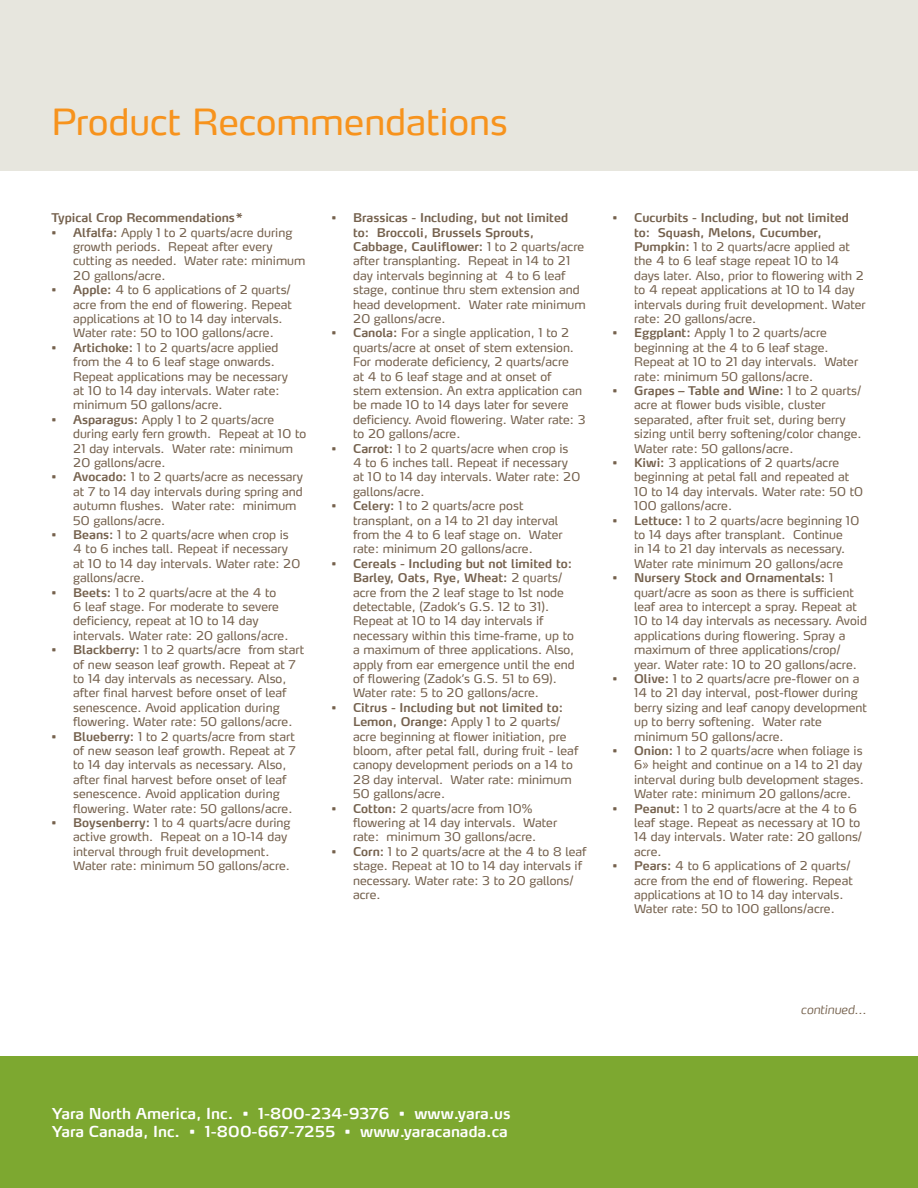
<style>
.page{position:relative;width:918px;height:1188px;background:#fff}
.page>*{position:absolute;margin:0;border:0;box-sizing:border-box;transform-origin:0 0}
.t1{font:36px "Yara Max LF";color:#f7931d}
.t2{font:600 15px/18px "Yara Max LF";color:#fff}
.t3{font:12px/14.4px "Yara Max LF";color:#75614d}
.t4{font:600 12px "Yara Max LF";color:#75614d}
.t5{font:italic 300 12px "Yara Max LF";color:#75614d}
.s1{font-weight:600}
</style>
<div class="page">
<div style="left:0;top:0;width:918px;height:171px;background:#e7e6de"></div>
<div style="left:0;top:1056px;width:918px;height:132px;background:#7da830"></div>
<h1 class="t1" style="left:52px;top:99px;width:458px">Product Recommendations</h1>
<p class="t4" style="left:52px;top:210px;width:194px">Typical Crop Recommendations*</p>
<p class="t3" style="left:73px;top:225px;width:234px;text-indent:-22px"><span class="s1">• Alfalfa:</span> Apply 1 to 2 quarts/acre during growth periods. Repeat after every cutting as needed. Water rate: minimum 20 gallons/acre.</p>
<p class="t3" style="left:73px;top:282px;width:220px;text-indent:-22px"><span class="s1">• Apple:</span> 4 to 6 applications of 2 quarts/ acre from the end of flowering. Repeat applications at 10 to 14 day intervals.<br>Water rate: 50 to 100 gallons/acre.</p>
<p class="t3" style="left:73px;top:340px;width:216px;text-indent:-22px"><span class="s1">• Artichoke:</span> 1 to 2 quarts/acre applied from the 4 to 6 leaf stage onwards.<br>Repeat applications may be necessary at 10 to 14 day intervals. Water rate: minimum 50 gallons/acre.</p>
<p class="t3" style="left:73px;top:412px;width:235px;text-indent:-22px"><span class="s1">• Asparagus:</span> Apply 1 to 2 quarts/acre during early fern growth. Repeat at 10 to 21 day intervals. Water rate: minimum 20 gallons/acre.</p>
<p class="t3" style="left:73px;top:470px;width:231px;text-indent:-22px"><span class="s1">• Avocado:</span> 1 to 2 quarts/acre as necessary at 7 to 14 day intervals during spring and autumn flushes. Water rate: minimum 50 gallons/acre.</p>
<p class="t3" style="left:73px;top:527px;width:229px;text-indent:-22px"><span class="s1">• Beans:</span> 1 to 2 quarts/acre when crop is<br>4 to 6 inches tall. Repeat if necessary at 10 to 14 day intervals. Water rate: 20 gallons/acre.</p>
<p class="t3" style="left:73px;top:585px;width:217px;text-indent:-22px"><span class="s1">• Beets:</span> 1 to 2 quarts/acre at the 4 to<br>6 leaf stage. For moderate to severe deficiency, repeat at 10 to 14 day intervals. Water rate: 20 gallons/acre.</p>
<p class="t3" style="left:73px;top:642px;width:233px;text-indent:-22px"><span class="s1">• Blackberry:</span> 1 to 2 quarts/acre from start of new season leaf growth. Repeat at 7 to 14 day intervals as necessary. Also, after final harvest before onset of leaf senescence. Avoid application during flowering. Water rate: 50 gallons/acre.</p>
<p class="t3" style="left:73px;top:729px;width:224px;text-indent:-22px"><span class="s1">• Blueberry:</span> 1 to 2 quarts/acre from start of new season leaf growth. Repeat at 7 to 14 day intervals as necessary. Also, after final harvest before onset of leaf senescence. Avoid application during flowering. Water rate: 50 gallons/acre.</p>
<p class="t3" style="left:73px;top:815px;width:219px;text-indent:-22px"><span class="s1">• Boysenberry:</span> 1 to 4 quarts/acre during active growth. Repeat on a 10-14 day interval through fruit development.<br>Water rate: minimum 50 gallons/acre.</p>
<p class="t3" style="left:353px;top:210px;width:234px;text-indent:-22px"><span class="s1">• Brassicas - Including, but not limited to: Broccoli, Brussels Sprouts, Cabbage, Cauliflower:</span> 1 to 2 quarts/acre after transplanting. Repeat in 14 to 21 day intervals beginning at 4 to 6 leaf stage, continue thru stem extension and head development. Water rate minimum 20 gallons/acre.</p>
<p class="t3" style="left:353px;top:326px;width:234px;text-indent:-22px"><span class="s1">• Canola:</span> For a single application, 1 to 2 quarts/acre at onset of stem extension.<br>For moderate deficiency, 2 quarts/acre<br>at 4 to 6 leaf stage and at onset of<br>stem extension. An extra application can be made 10 to 14 days later for severe deficiency. Avoid flowering. Water rate: 3 to 20 gallons/acre.</p>
<p class="t3" style="left:353px;top:441px;width:229px;text-indent:-22px"><span class="s1">• Carrot:</span> 1 to 2 quarts/acre when crop is<br>4 to 6 inches tall. Repeat if necessary at 10 to 14 day intervals. Water rate: 20 gallons/acre.</p>
<p class="t3" style="left:353px;top:498px;width:211px;text-indent:-22px"><span class="s1">• Celery:</span> 1 to 2 quarts/acre post transplant, on a 14 to 21 day interval from the 4 to 6 leaf stage on. Water rate: minimum 20 gallons/acre.</p>
<p class="t3" style="left:353px;top:556px;width:223px;text-indent:-22px"><span class="s1">• Cereals - Including but not limited to:<br>Barley, Oats, Rye, Wheat:</span> 2 quarts/ acre from the 2 leaf stage to 1st node detectable, (Zadok’s G.S. 12 to 31).<br>Repeat at 10 to 14 day intervals if necessary within this time-frame, up to a maximum of three applications. Also, apply from ear emergence until the end of flowering (Zadok’s G.S. 51 to 69).<br>Water rate: 5 to 20 gallons/acre.</p>
<p class="t3" style="left:353px;top:700px;width:227px;text-indent:-22px"><span class="s1">• Citrus - Including but not limited to:<br>Lemon, Orange:</span> Apply 1 to 2 quarts/ acre beginning at flower initiation, pre bloom, after petal fall, during fruit - leaf canopy development periods on a 14 to 28 day interval. Water rate: minimum 50 gallons/acre.</p>
<p class="t3" style="left:353px;top:801px;width:206px;text-indent:-22px"><span class="s1">• Cotton:</span> 2 quarts/acre from 10% flowering at 14 day intervals. Water rate: minimum 30 gallons/acre.</p>
<p class="t3" style="left:353px;top:844px;width:235px;text-indent:-22px"><span class="s1">• Corn:</span> 1 to 2 quarts/acre at the 4 to 8 leaf stage. Repeat at 10 to 14 day intervals if necessary. Water rate: 3 to 20 gallons/ acre.</p>
<p class="t3" style="left:634px;top:210px;width:233px;text-indent:-22px"><span class="s1">• Cucurbits - Including, but not limited to: Squash, Melons, Cucumber, Pumpkin:</span> 1 to 2 quarts/acre applied at the 4 to 6 leaf stage repeat 10 to 14 days later. Also, prior to flowering with 2 to 4 repeat applications at 10 to 14 day intervals during fruit development. Water rate: 20 gallons/acre.</p>
<p class="t3" style="left:634px;top:326px;width:226px;text-indent:-22px"><span class="s1">• Eggplant:</span> Apply 1 to 2 quarts/acre beginning at the 4 to 6 leaf stage.<br>Repeat at 10 to 21 day intervals. Water rate: minimum 50 gallons/acre.</p>
<p class="t3" style="left:634px;top:383px;width:229px;text-indent:-22px"><span class="s1">• Grapes – Table and Wine:</span> 1 to 2 quarts/ acre at flower buds visible, cluster separated, after fruit set, during berry sizing until berry softening/color change.<br>Water rate: 50 gallons/acre.</p>
<p class="t3" style="left:634px;top:455px;width:230px;text-indent:-22px"><span class="s1">• Kiwi:</span> 3 applications of 2 quarts/acre beginning at petal fall and repeated at 10 to 14 day intervals. Water rate: 50 t0<br>100 gallons/acre.</p>
<p class="t3" style="left:634px;top:513px;width:227px;text-indent:-22px"><span class="s1">• Lettuce:</span> 1 to 2 quarts/acre beginning 10 to 14 days after transplant. Continue<br>in 14 to 21 day intervals as necessary.<br>Water rate minimum 20 gallons/acre</p>
<p class="t3" style="left:634px;top:570px;width:234px;text-indent:-22px"><span class="s1">• Nursery Stock and Ornamentals:</span> 1 quart/acre as soon as there is sufficient leaf area to intercept a spray. Repeat at 10 to 14 day intervals as necessary. Avoid applications during flowering. Spray a maximum of three applications/crop/ year. Water rate: 10 to 20 gallons/acre.</p>
<p class="t3" style="left:634px;top:671px;width:234px;text-indent:-22px"><span class="s1">• Olive:</span> 1 to 2 quarts/acre pre-flower on a 14 to 21 day interval, post-flower during berry sizing and leaf canopy development up to berry softening. Water rate minimum 50 gallons/acre.</p>
<p class="t3" style="left:634px;top:743px;width:231px;text-align:justify;text-indent:-22px"><span class="s1">• Onion:</span> 1 to 2 quarts/acre when foliage is 6» height and continue on a 14 to 21 day interval during bulb development stages.<br>Water rate: minimum 20 gallons/acre.</p>
<p class="t3" style="left:634px;top:801px;width:229px;text-indent:-22px"><span class="s1">• Peanut:</span> 1 to 2 quarts/acre at the 4 to 6 leaf stage. Repeat as necessary at 10 to<br>14 day intervals. Water rate: 20 gallons/ acre.</p>
<p class="t3" style="left:634px;top:858px;width:220px;text-indent:-22px"><span class="s1">• Pears:</span> 4 to 6 applications of 2 quarts/ acre from the end of flowering. Repeat applications at 10 to 14 day intervals.<br>Water rate: 50 to 100 gallons/acre.</p>
<p class="t5" style="left:801px;top:1002px;width:67px">continued...</p>
<p class="t2" style="left:52px;top:1104px;width:460px">Yara North America, Inc. • 1-800-234-9376 • www.yara.us<br>Yara Canada, Inc. • 1-800-667-7255 • www.yaracanada.ca</p>
</div>
